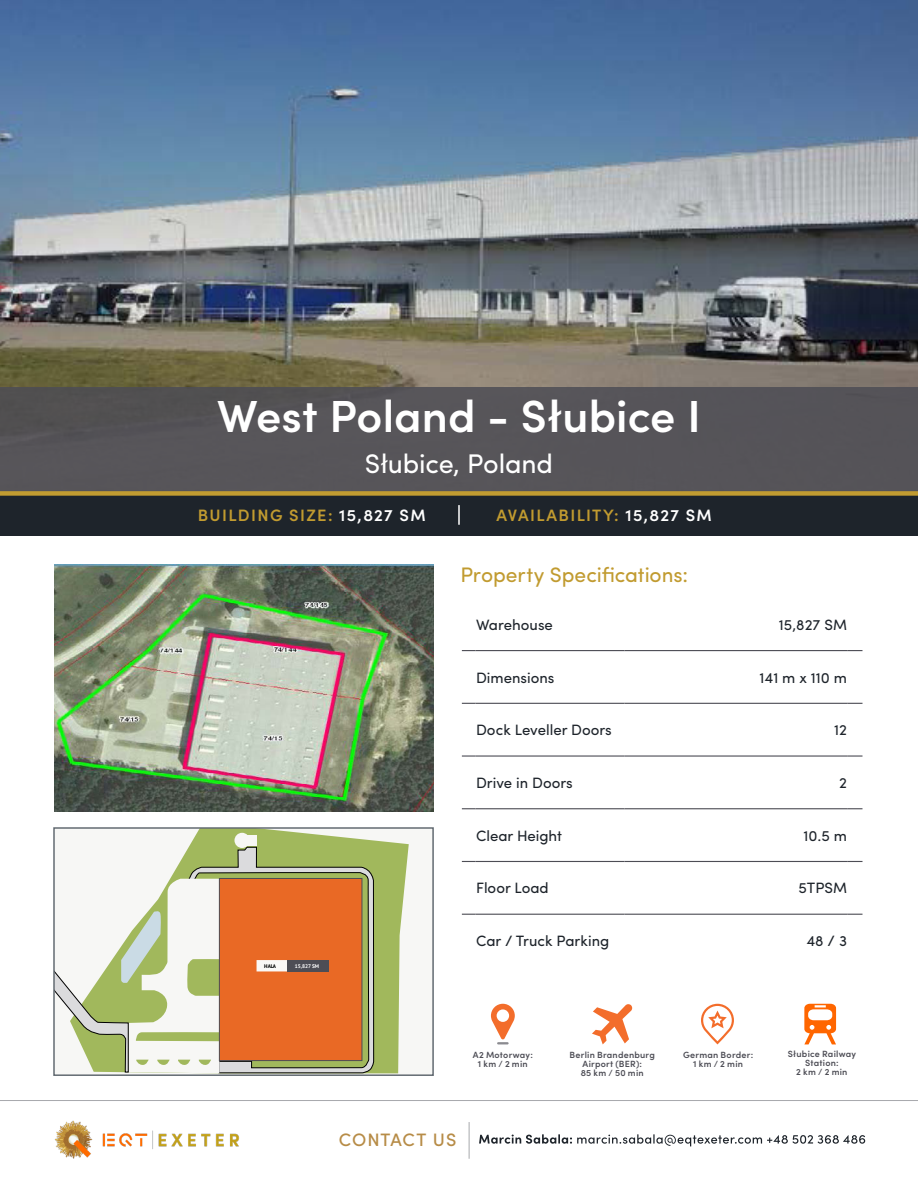
<style>
.page{position:relative;width:918px;height:1188px;background:#fff}
.page>*{position:absolute;margin:0;border:0;box-sizing:border-box;transform-origin:0 0}
.t1{font:600 45px "Sofia Pro";color:#fff}
.t2{font:27px "Sofia Pro";letter-spacing:-.005em;color:#fff}
.t3{font:21px "Sofia Pro";letter-spacing:-.005em;color:#c19b30}
.t4{font:500 18px "Sofia Pro";letter-spacing:.05em;color:#b78c47}
.t5{font:600 16.5px "Sofia Pro";letter-spacing:.08em;color:#c19b30}
.t6{font:15px "Sofia Pro";color:#1e242b}
.t7{font:600 9px/9px "Sofia Pro";letter-spacing:.025em;color:#4d4d55;text-align:center}
.t8{font:700 5.25px "PT Sans";color:#fff}
.t9{font:700 5.25px "PT Sans";color:#000}
.s1{color:#fff}
</style>
<div class="page">
<img style="left:0;top:0;width:918px;height:387px">
<div style="left:0;top:387px;width:918px;height:106px;background:#565459"></div>
<div style="left:0;top:494px;width:918px;height:42px;background:#1e242b"></div>
<hr style="left:0;top:1100px;width:918px;height:1px;background:#a8a9ad">
<div style="left:54px;top:828px;width:379px;height:247px;background:#f7f7f5"></div>
<svg style="left:374px;top:840px;width:35px;height:233px;fill:#a1b85c"></svg>
<svg style="left:189px;top:830px;width:185px;height:17px"></svg>
<div style="left:234px;top:833px;width:16px;height:15px;background:#f7f7f5;border-radius:50%"></div>
<div style="left:244px;top:836px;width:13px;height:10px;background:#f7f7f5"></div>
<svg style="left:56px;top:847px;width:318px;height:226px"></svg>
<div style="left:287px;top:960px;width:42px;height:11px;background:#4d4d55"></div>
<div style="left:53px;top:827px;width:381px;height:249px;border:2px solid #636b72"></div>
<img style="left:54px;top:564px;width:379px;height:248px">
<hr style="left:458px;top:505px;width:2px;height:20px;background:#fff">
<svg style="left:592px;top:1004px;width:41px;height:40px"></svg>
<svg style="left:491px;top:1004px;width:24px;height:40px"></svg>
<svg style="left:701px;top:1004px;width:33px;height:40px"></svg>
<svg style="left:461px;top:650px;width:402px;height:265px"></svg>
<svg style="left:462px;top:650px;width:13px;height:1px"></svg>
<hr style="left:475px;top:650px;width:150px;height:1px;background:#4d4d55">
<hr style="left:625px;top:650px;width:223px;height:1px;background:#4d4d55">
<svg style="left:848px;top:650px;width:15px;height:1px"></svg>
<svg style="left:462px;top:703px;width:13px;height:1px"></svg>
<hr style="left:475px;top:703px;width:150px;height:1px;background:#4d4d55">
<hr style="left:625px;top:703px;width:223px;height:1px;background:#4d4d55">
<svg style="left:848px;top:703px;width:15px;height:1px"></svg>
<svg style="left:462px;top:755px;width:13px;height:2px"></svg>
<hr style="left:475px;top:755px;width:150px;height:2px;background:#4d4d55">
<hr style="left:625px;top:755px;width:223px;height:2px;background:#4d4d55">
<svg style="left:848px;top:755px;width:15px;height:2px"></svg>
<svg style="left:462px;top:808px;width:13px;height:1px"></svg>
<hr style="left:475px;top:808px;width:150px;height:1px;background:#4d4d55">
<hr style="left:625px;top:808px;width:223px;height:1px;background:#4d4d55">
<svg style="left:848px;top:808px;width:15px;height:1px"></svg>
<svg style="left:462px;top:861px;width:13px;height:1px"></svg>
<hr style="left:475px;top:861px;width:150px;height:1px;background:#4d4d55">
<hr style="left:625px;top:861px;width:223px;height:1px;background:#4d4d55">
<svg style="left:848px;top:861px;width:15px;height:1px"></svg>
<svg style="left:462px;top:914px;width:13px;height:1px"></svg>
<hr style="left:475px;top:914px;width:150px;height:1px;background:#4d4d55">
<hr style="left:625px;top:914px;width:223px;height:1px;background:#4d4d55">
<svg style="left:848px;top:914px;width:15px;height:1px"></svg>
<svg style="left:804px;top:1004px;width:32px;height:40px"></svg>
<div style="left:0;top:491px;width:918px;height:5px;background:#c29c31"></div>
<svg style="left:479px;top:1134px;width:386px;height:12px"></svg>
<img style="left:54px;top:1120px;width:185px;height:39px">
<hr style="left:469px;top:1122px;width:1px;height:37px;background:#a8a9ad">
<p class="t1" style="left:217px;top:382px;width:485px">West Poland - Słubice I</p>
<p class="t2" style="left:365px;top:443px;width:190px">Słubice, Poland</p>
<p class="t5" style="left:198px;top:503px;width:229px">BUILDING SIZE: <span class="s1">15,827 SM</span></p>
<p class="t5" style="left:497px;top:503px;width:217px">AVAILABILITY: <span class="s1">15,827 SM</span></p>
<p class="t3" style="left:460px;top:559px;width:229px">Property Specifications:</p>
<p class="t6" style="left:476px;top:613px;width:78px">Warehouse</p>
<p class="t6" style="left:779px;top:613px;width:70px">15,827 SM</p>
<p class="t6" style="left:476px;top:666px;width:80px">Dimensions</p>
<p class="t6" style="left:760px;top:666px;width:89px">141 m x 110 m</p>
<p class="t6" style="left:476px;top:719px;width:137px">Dock Leveller Doors</p>
<p class="t6" style="left:834px;top:719px;width:14px">12</p>
<p class="t6" style="left:476px;top:772px;width:98px">Drive in Doors</p>
<p class="t6" style="left:839px;top:772px;width:9px">2</p>
<p class="t6" style="left:476px;top:824px;width:88px">Clear Height</p>
<p class="t6" style="left:803px;top:824px;width:45px">10.5 m</p>
<p class="t6" style="left:476px;top:877px;width:74px">Floor Load</p>
<p class="t6" style="left:798px;top:877px;width:50px">5TPSM</p>
<p class="t9" style="left:264px;top:963px;width:13px">HALA</p>
<p class="t8" style="left:295px;top:963px;width:26px">15,827 SM</p>
<p class="t6" style="left:476px;top:930px;width:135px">Car / Truck Parking</p>
<p class="t6" style="left:806px;top:930px;width:42px">48 / 3</p>
<p class="t7" style="left:473px;top:1050px;width:62px">A2 Motorway:<br>1 km / 2 min</p>
<p class="t7" style="left:683px;top:1050px;width:72px">German Border:<br>1 km / 2 min</p>
<p class="t7" style="left:570px;top:1050px;width:87px">Berlin Brandenburg<br>Airport (BER):<br>85 km / 50 min</p>
<p class="t4" style="left:339px;top:1126px;width:119px">CONTACT US</p>
<p class="t7" style="left:788px;top:1049px;width:70px">Słubice Railway<br>Station:<br>2 km / 2 min</p>
</div>
